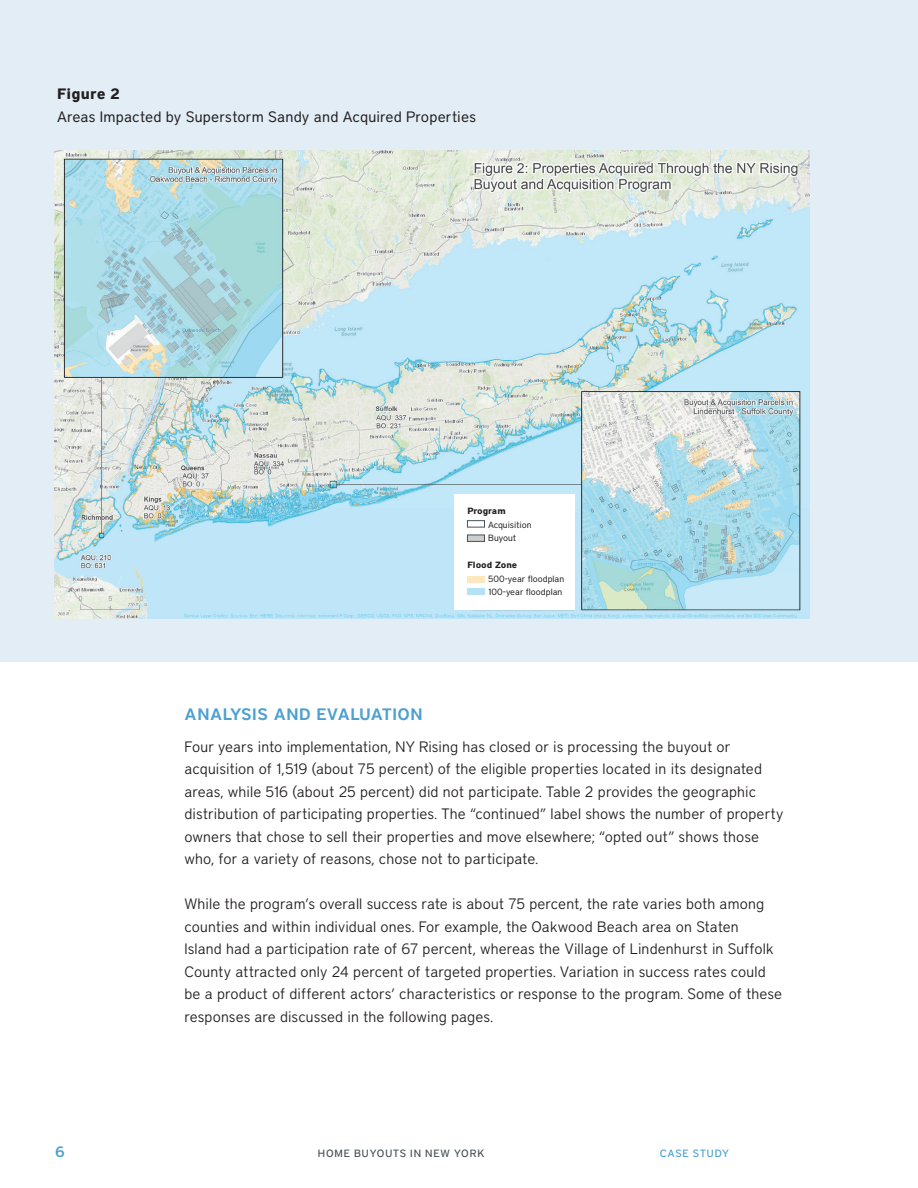
<style>
.page{position:relative;width:918px;height:1188px;background:#fff}
.page>*{position:absolute;margin:0;border:0;box-sizing:border-box;transform-origin:0 0}
.t1{font:600 16.5px "District";letter-spacing:.04em;color:#4da0cf}
.Body_Text{font:300 15px/22.5px "District";letter-spacing:.005em;color:#231f20}
.Body_Text-2{font:15px/22.5px "District";letter-spacing:.01em;color:#231f20}
.t2{font:600 15px "District";color:#4da0cf}
.t3{font:500 10.5px "District";letter-spacing:.08em;color:#475359}
.t4{font:500 10.5px "District";letter-spacing:.08em;color:#4da0cf}
.t5{font:9px "District";color:#231f20}
.t6{font:700 9px "District";color:#231f20}
.s1{font-weight:700}
</style>
<div class="page">
<div style="left:0;top:0;width:918px;height:661px;background:#e2edf6"></div>
<img style="left:54px;top:151px;width:756px;height:467px">
<div style="left:454px;top:494px;width:120px;height:116px;background:#fff"></div>
<div style="left:467px;top:520px;width:18px;height:7px;border:1px solid #475359"></div>
<div style="left:467px;top:535px;width:18px;height:7px;background:#cbcdce;border:1px solid #475359"></div>
<div style="left:467px;top:576px;width:18px;height:6px;background:#fde7bf"></div>
<div style="left:467px;top:588px;width:18px;height:7px;background:#b4e2f4"></div>
<p class="Body_Text-2" style="left:57px;top:82px;width:421px"><span class="s1">Figure 2<br></span>Areas Impacted by Superstorm Sandy and Acquired Properties</p>
<p class="t6" style="left:467px;top:505px;width:40px">Program</p>
<p class="t5" style="left:488px;top:519px;width:45px">Acquisition</p>
<p class="t5" style="left:488px;top:533px;width:29px">Buyout</p>
<p class="t6" style="left:467px;top:559px;width:51px">Flood Zone</p>
<p class="t5" style="left:488px;top:573px;width:78px">500-year floodplan</p>
<p class="t5" style="left:488px;top:587px;width:76px">100-year floodplan</p>
<h1 class="t1" style="left:185px;top:704px;width:240px">ANALYSIS AND EVALUATION</h1>
<p class="Body_Text" style="left:184px;top:735px;width:601px">Four years into implementation, NY Rising has closed or is processing the buyout or acquisition of 1,519 (about 75 percent) of the eligible properties located in its designated areas, while 516 (about 25 percent) did not participate. Table 2 provides the geographic distribution of participating properties. The “continued” label shows the number of property owners that chose to sell their properties and move elsewhere; “opted out” shows those who, for a variety of reasons, chose not to participate.</p>
<p class="Body_Text" style="left:184px;top:892px;width:599px">While the program’s overall success rate is about 75 percent, the rate varies both among counties and within individual ones. For example, the Oakwood Beach area on Staten<br>Island had a participation rate of 67 percent, whereas the Village of Lindenhurst in Suffolk County attracted only 24 percent of targeted properties. Variation in success rates could be a product of different actors’ characteristics or response to the program. Some of these responses are discussed in the following pages.</p>
<p class="t2" style="left:55px;top:1143px;width:11px">6</p>
<p class="t3" style="left:318px;top:1147px;width:168px">HOME BUYOUTS IN NEW YORK</p>
<p class="t4" style="left:660px;top:1147px;width:71px">CASE STUDY</p>
</div>
